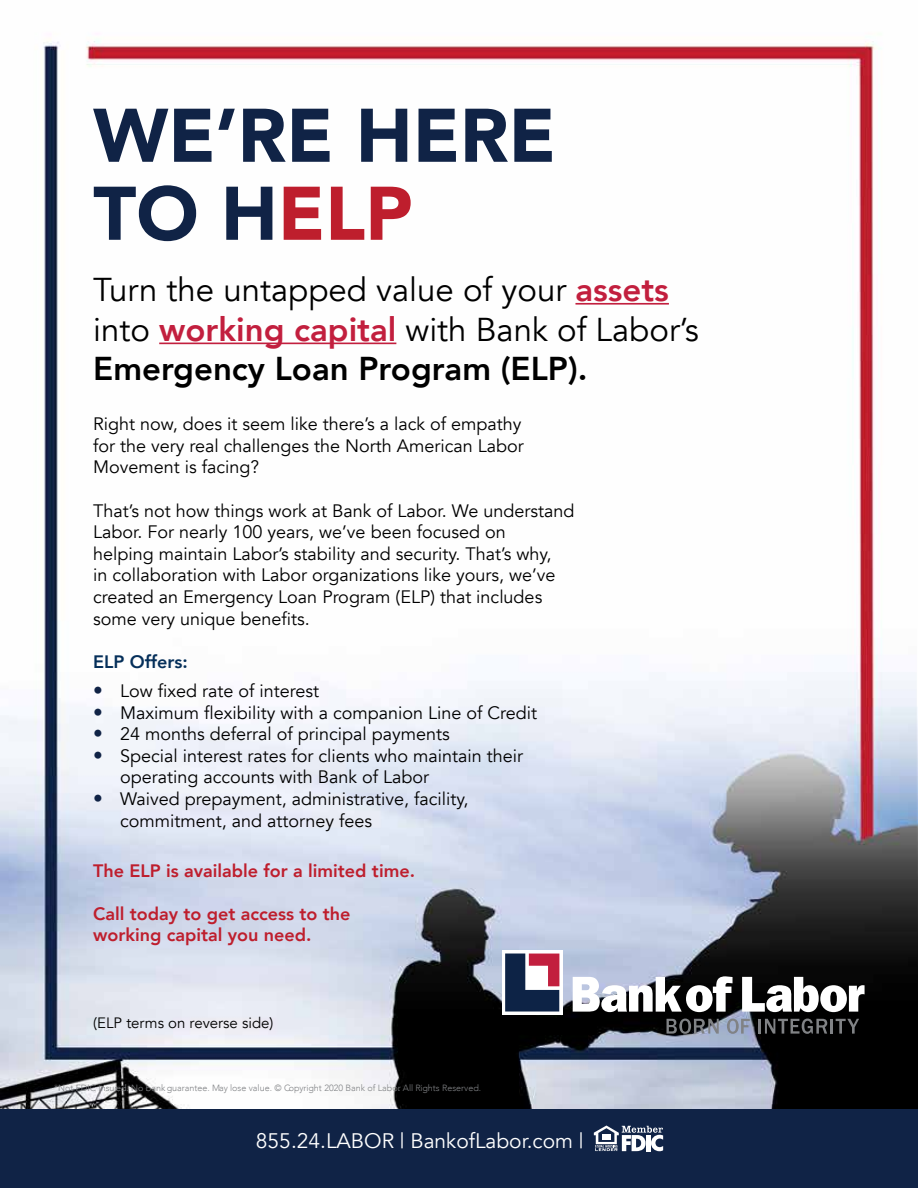
<style>
.page{position:relative;width:918px;height:1188px;background:#fff}
.page>*{position:absolute;margin:0;border:0;box-sizing:border-box;transform-origin:0 0}
.t1{font:900 75px/78px "Avenir";color:#102346}
.t2{font:33px/39.6px "Avenir";color:#000}
.t3{font:21px "Avenir";color:#fff}
.t4{font:18px/21.6px "Avenir";color:#000}
.t5{font:800 18px/21.6px "Avenir";color:#be1e2d}
.t6{font:800 18px "Avenir";color:#052f5a}
.t7{font:15px "Avenir";color:#000}
.t8{font:300 9px "Avenir";color:#808285}
.s1{color:#be1e2d}
.s2{font-weight:800;color:#c21f3e}
.s3{font-weight:800}
.s4{font-size:19.5px;color:#102346}
</style>
<div class="page">
<img style="left:1px;top:40px;width:917px;height:1070px">
<div style="left:0;top:1110px;width:918px;height:78px;background:#102346"></div>
<svg style="left:594px;top:1126px;width:69px;height:25px"></svg>
<hr style="left:646px;top:1135px;width:4px;height:16px;background:#fff">
<div style="left:502px;top:950px;width:61px;height:65px;background:linear-gradient(to right,#fff,#fff)"></div>
<svg style="left:573px;top:976px;width:160px;height:36px"></svg>
<svg style="left:742px;top:977px;width:123px;height:35px"></svg>
<svg style="left:667px;top:1019px;width:52px;height:15px"></svg>
<svg style="left:727px;top:1019px;width:23px;height:15px"></svg>
<hr style="left:758px;top:1019px;width:3px;height:15px;background:#808285">
<svg style="left:765px;top:1019px;width:94px;height:15px"></svg>
<svg style="left:505px;top:954px;width:54px;height:58px"></svg>
<hr style="left:575px;top:303px;width:94px;height:2px;background:#c21f3e">
<hr style="left:159px;top:343px;width:237px;height:1px;background:#c21f3e">
<h1 class="t1" style="left:93px;top:95px;width:464px">WE’RE HERE<br>TO H<span class="s1">ELP</span></h1>
<h2 class="t2" style="left:93px;top:271px;width:607px">Turn the untapped value of your <span class="s2">assets </span>into <span class="s2">working capital</span> with Bank of Labor’s<br><span class="s3">Emergency Loan Program (ELP).</span></h2>
<p class="t4" style="left:93px;top:414px;width:432px">Right now, does it seem like there’s a lack of empathy for the very real challenges the North American Labor<br>Movement is facing?</p>
<p class="t4" style="left:93px;top:500px;width:483px">That’s not how things work at Bank of Labor. We understand Labor. For nearly 100 years, we’ve been focused on<br>helping maintain Labor’s stability and security. That’s why,<br>in collaboration with Labor organizations like yours, we’ve created an Emergency Loan Program (ELP) that includes some very unique benefits.</p>
<p class="t6" style="left:93px;top:648px;width:96px">ELP Offers:</p>
<p class="t4" style="left:93px;top:680px;width:227px"><span class="s4">•</span> Low fixed rate of interest</p>
<p class="t4" style="left:93px;top:702px;width:445px"><span class="s4">•</span> Maximum flexibility with a companion Line of Credit</p>
<p class="t4" style="left:93px;top:723px;width:358px"><span class="s4">•</span> 24 months deferral of principal payments</p>
<p class="t4" style="left:120px;top:745px;width:404px;text-indent:-27px"><span class="s4">•</span> Special interest rates for clients who maintain their operating accounts with Bank of Labor</p>
<p class="t4" style="left:120px;top:788px;width:350px;text-indent:-27px"><span class="s4">•</span> Waived prepayment, administrative, facility, commitment, and attorney fees</p>
<p class="t5" style="left:93px;top:860px;width:323px">The ELP is available for a limited time.</p>
<p class="t5" style="left:93px;top:903px;width:259px">Call today to get access to the working capital you need.</p>
<p class="t7" style="left:93px;top:1014px;width:182px">(ELP terms on reverse side)</p>
<p class="t8" style="left:54px;top:1083px;width:428px">*Not FDIC insured. No bank guarantee. May lose value. © Copyright 2020 Bank of Labor. All Rights Reserved.</p>
<p class="t3" style="left:256px;top:1128px;width:329px">855.24.LABOR | BankofLabor.com |</p>
</div>
